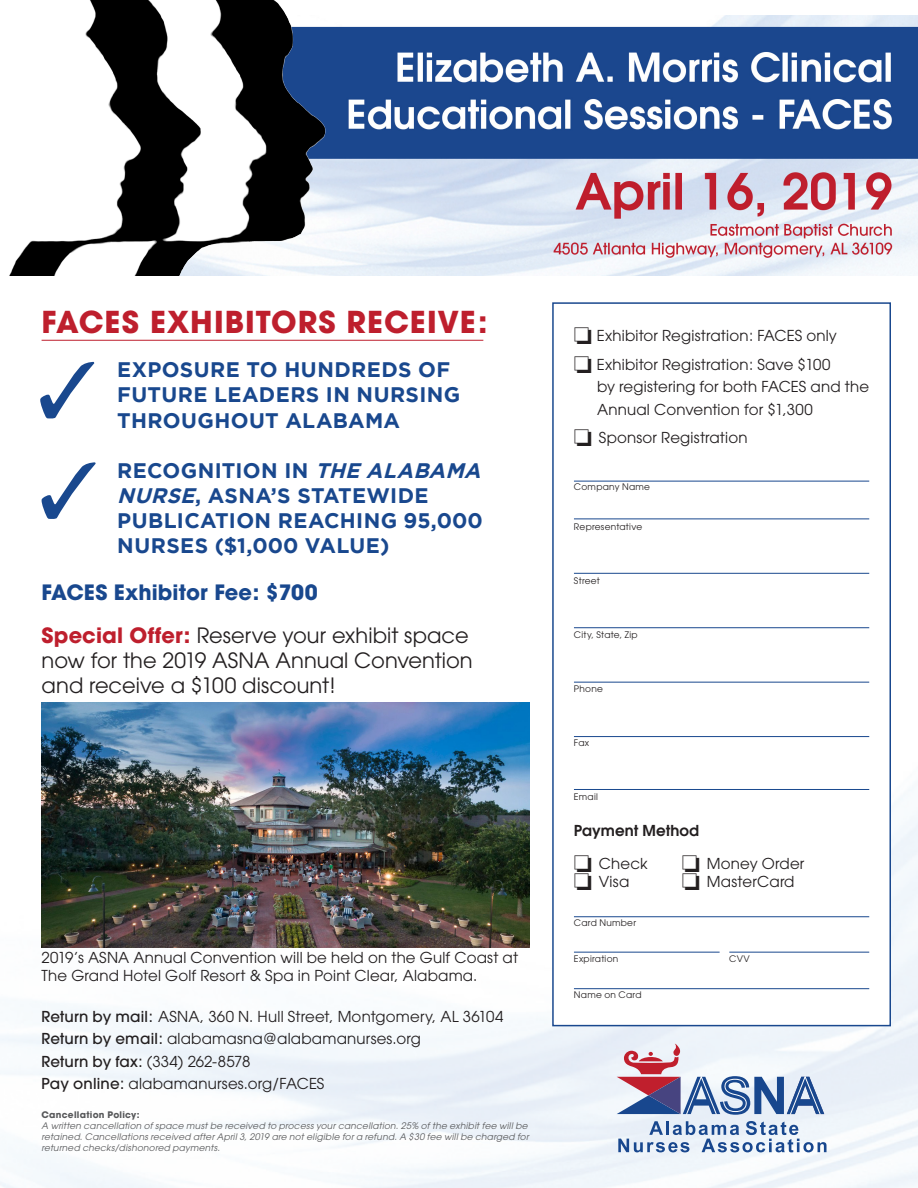
<style>
.page{position:relative;width:918px;height:1188px;background:#fff}
.page>*{position:absolute;margin:0;border:0;box-sizing:border-box;transform-origin:0 0}
.t1{font:700 30px "Avant Garde";letter-spacing:.03em;color:#be1f2d}
.t2{font:700 21px/25.2px "Gotham";letter-spacing:.02em;color:#19488e}
.t3{font:21px/25.2px "Avant Garde";letter-spacing:.005em;color:#231f20}
.t4{font:700 21px "Avant Garde";letter-spacing:.005em;color:#19488e}
.t5{font:15px/18px "Avant Garde";letter-spacing:.01em;color:#231f20}
.t6{font:600 15px "Avant Garde";letter-spacing:.005em;color:#231f20}
.t7{font:italic 9px/10.8px "Avant Garde";letter-spacing:.025em;color:#57585a}
.t8{font:9px "Avant Garde";letter-spacing:.03em;color:#231f20}
.t9{font:700 9px "Avant Garde";letter-spacing:.03em;color:#57585a}
.s1{font-style:italic}
.s2{font-weight:700;color:#be1f2d}
.s3{font-weight:500}
</style>
<div class="page">
<img style="left:0;top:702px;width:918px;height:486px">
<img style="left:328px;top:15px;width:590px;height:261px">
<div style="left:553px;top:303px;width:337px;height:723px;background:#fff"></div>
<div style="left:552px;top:302px;width:339px;height:724px;border:2px solid #19488e"></div>
<hr style="left:574px;top:481px;width:295px;height:1px;background:#19488e">
<hr style="left:574px;top:519px;width:295px;height:1px;background:#19488e">
<hr style="left:574px;top:573px;width:295px;height:1px;background:#19488e">
<hr style="left:574px;top:627px;width:295px;height:1px;background:#19488e">
<hr style="left:574px;top:682px;width:295px;height:1px;background:#19488e">
<hr style="left:574px;top:736px;width:295px;height:1px;background:#19488e">
<hr style="left:574px;top:789px;width:295px;height:1px;background:#19488e">
<hr style="left:574px;top:916px;width:295px;height:1px;background:#19488e">
<hr style="left:729px;top:952px;width:140px;height:1px;background:#19488e">
<hr style="left:574px;top:988px;width:295px;height:1px;background:#19488e">
<hr style="left:574px;top:952px;width:146px;height:1px;background:#19488e">
<svg style="left:618px;top:1121px;width:209px;height:31px"></svg>
<svg style="left:617px;top:1044px;width:207px;height:71px"></svg>
<svg style="left:42px;top:462px;width:54px;height:57px"></svg>
<svg style="left:40px;top:362px;width:54px;height:56px"></svg>
<img style="left:9px;top:0;width:319px;height:276px">
<hr style="left:42px;top:340px;width:441px;height:1px;background:#be1f2d">
<img style="left:42px;top:703px;width:488px;height:244px">
<p class="t1" style="left:42px;top:302px;width:447px">FACES EXHIBITORS RECEIVE:</p>
<p class="t2" style="left:117px;top:357px;width:345px">EXPOSURE TO HUNDREDS OF<br>FUTURE LEADERS IN NURSING<br>THROUGHOUT ALABAMA</p>
<p class="t2" style="left:117px;top:457px;width:371px">RECOGNITION IN <span class="s1">THE ALABAMA<br>NURSE</span>, ASNA’S STATEWIDE<br>PUBLICATION REACHING 95,000<br>NURSES ($1,000 VALUE)</p>
<p class="t4" style="left:42px;top:578px;width:278px">FACES Exhibitor Fee: $700</p>
<p class="t3" style="left:42px;top:623px;width:433px"><span class="s2">Special Offer:</span> Reserve your exhibit space now for the 2019 ASNA Annual Convention and receive a $100 discount!</p>
<p class="t5" style="left:42px;top:949px;width:478px">2019’s ASNA Annual Convention will be held on the Gulf Coast at<br>The Grand Hotel Golf Resort &amp; Spa in Point Clear, Alabama.</p>
<p class="t5" style="left:42px;top:1007px;width:463px"><span class="s3">Return by mail:</span> ASNA, 360 N. Hull Street, Montgomery, AL 36104</p>
<p class="t5" style="left:42px;top:1030px;width:381px"><span class="s3">Return by email:</span> alabamasna@alabamanurses.org</p>
<p class="t5" style="left:42px;top:1052px;width:210px"><span class="s3">Return by fax:</span> (334) 262-8578</p>
<p class="t5" style="left:42px;top:1075px;width:284px"><span class="s3">Pay online:</span> alabamanurses.org/FACES</p>
<p class="t9" style="left:42px;top:1109px;width:100px">Cancellation Policy:</p>
<p class="t7" style="left:42px;top:1120px;width:489px">A written cancellation of space must be received to process your cancellation. 25% of the exhibit fee will be retained. Cancellations received after April 3, 2019 are not eligible for a refund. A $30 fee will be charged for returned checks/dishonored payments.</p>
<p class="t5" style="left:574px;top:326px;width:265px">□ Exhibitor Registration: FACES only</p>
<p class="t5" style="left:574px;top:355px;width:258px">□ Exhibitor Registration: Save $100</p>
<p class="t5" style="left:597px;top:378px;width:274px">by registering for both FACES and the</p>
<p class="t5" style="left:597px;top:400px;width:217px">Annual Convention for $1,300</p>
<p class="t5" style="left:574px;top:429px;width:175px">□ Sponsor Registration</p>
<p class="t8" style="left:574px;top:482px;width:78px">Company Name</p>
<p class="t8" style="left:574px;top:521px;width:70px">Representative</p>
<p class="t8" style="left:574px;top:575px;width:27px">Street</p>
<p class="t8" style="left:574px;top:629px;width:65px">City, State, Zip</p>
<p class="t8" style="left:574px;top:683px;width:31px">Phone</p>
<p class="t8" style="left:574px;top:737px;width:17px">Fax</p>
<p class="t8" style="left:574px;top:791px;width:26px">Email</p>
<p class="t6" style="left:574px;top:821px;width:127px">Payment Method</p>
<p class="t5" style="left:574px;top:855px;width:75px">□ Check</p>
<p class="t5" style="left:682px;top:855px;width:124px">□ Money Order</p>
<p class="t5" style="left:574px;top:873px;width:57px">□ Visa</p>
<p class="t5" style="left:682px;top:873px;width:114px">□ MasterCard</p>
<p class="t8" style="left:574px;top:917px;width:64px">Card Number</p>
<p class="t8" style="left:574px;top:953px;width:46px">Expiration</p>
<p class="t8" style="left:729px;top:953px;width:22px">CVV</p>
<p class="t8" style="left:574px;top:989px;width:69px">Name on Card</p>
</div>
